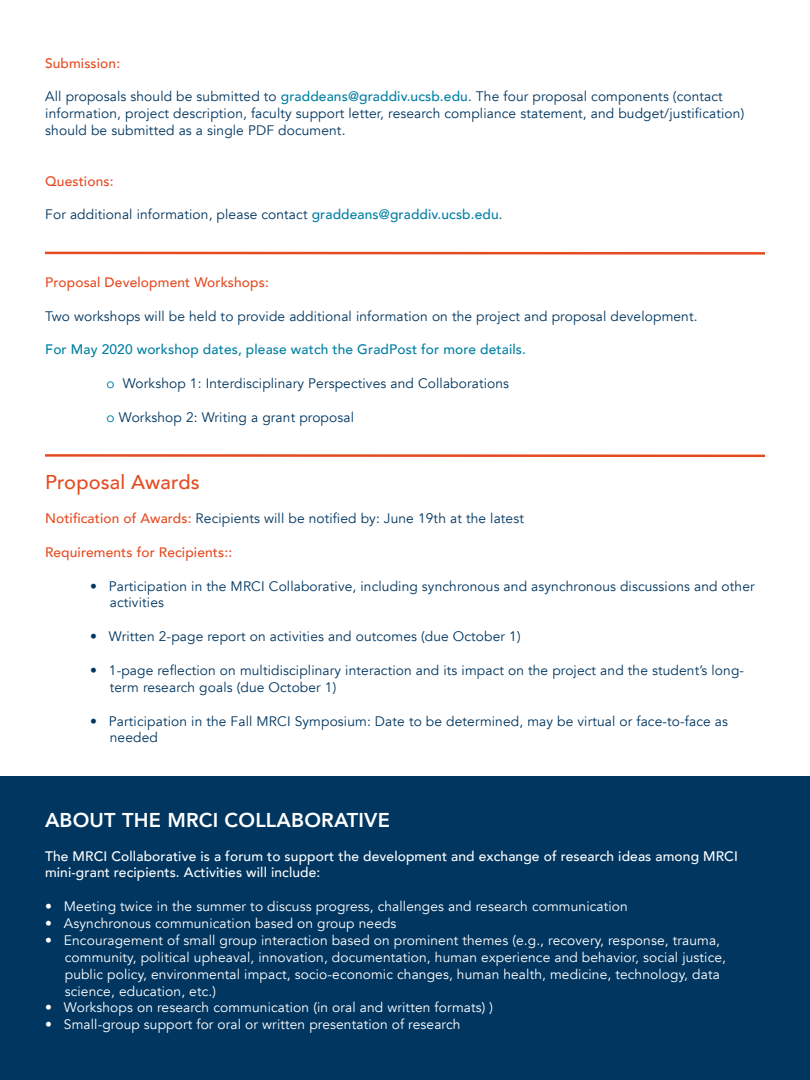
<style>
.page{position:relative;width:810px;height:1080px;background:#fff}
.page>*{position:absolute;margin:0;border:0;box-sizing:border-box;transform-origin:0 0}
.t1{font:800 20px "Avenir";letter-spacing:.01em;color:#fff}
.t2{font:500 20px "Avenir";letter-spacing:.01em;color:#e54b21}
.t3{font:13.75px/16.9px "Avenir";letter-spacing:.01em;color:#003660}
.t4{font:13.75px/16.9px "Avenir";letter-spacing:.01em;color:#fff}
.t5{font:500 13.75px/16.9px "Avenir";letter-spacing:.01em;color:#fff}
.t6{font:500 13.75px "Avenir";letter-spacing:.01em;color:#e54b21}
.t7{font:500 13.75px "Avenir";letter-spacing:.01em;color:#007fa4}
.s1{font-weight:500;color:#007fa4}
.s2{color:#007fa4}
.s3{font-weight:500;color:#e54b21}
</style>
<div class="page">
<svg style="left:45px;top:454px;width:720px;height:4px"></svg>
<div style="left:0;top:776px;width:810px;height:304px;background:#003660"></div>
<svg style="left:45px;top:251px;width:720px;height:4px;background:#ee8e73"></svg>
<p class="t6" style="left:45px;top:51px;width:77px">Submission:</p>
<p class="t3" style="left:45px;top:88px;width:700px">All proposals should be submitted to <span class="s1">graddeans@graddiv.ucsb.edu</span>. The four proposal components (contact information, project description, faculty support letter, research compliance statement, and budget/justification) should be submitted as a single PDF document.</p>
<p class="t6" style="left:45px;top:169px;width:70px">Questions:</p>
<p class="t3" style="left:45px;top:206px;width:459px">For additional information, please contact <span class="s1">graddeans@graddiv.ucsb.edu</span>.</p>
<p class="t6" style="left:45px;top:270px;width:225px">Proposal Development Workshops:</p>
<p class="t3" style="left:45px;top:308px;width:654px">Two workshops will be held to provide additional information on the project and proposal development.</p>
<p class="t7" style="left:45px;top:338px;width:482px">For May 2020 workshop dates, please watch the GradPost for more details.</p>
<p class="t3" style="left:107px;top:375px;width:404px"><span class="s2">o</span> Workshop 1: Interdisciplinary Perspectives and Collaborations</p>
<p class="t3" style="left:107px;top:409px;width:249px"><span class="s2">o</span> Workshop 2: Writing a grant proposal</p>
<h1 class="t2" style="left:45px;top:465px;width:156px">Proposal Awards</h1>
<p class="t3" style="left:45px;top:510px;width:480px"><span class="s3">Notification of Awards:</span> Recipients will be notified by: June 19th at the latest</p>
<p class="t6" style="left:45px;top:540px;width:189px">Requirements for Recipients::</p>
<p class="t3" style="left:110px;top:578px;width:646px;text-indent:-20px">• Participation in the MRCI Collaborative, including synchronous and asynchronous discussions and other activities</p>
<p class="t3" style="left:90px;top:628px;width:432px">• Written 2-page report on activities and outcomes (due October 1)</p>
<p class="t3" style="left:110px;top:662px;width:636px;text-indent:-20px">• 1-page reflection on multidisciplinary interaction and its impact on the project and the student’s long&shy;term research goals (due October 1)</p>
<p class="t3" style="left:110px;top:713px;width:620px;text-indent:-20px">• Participation in the Fall MRCI Symposium: Date to be determined, may be virtual or face-to-face as needed</p>
<h1 class="t1" style="left:45px;top:804px;width:347px">ABOUT THE MRCI COLLABORATIVE</h1>
<p class="t5" style="left:45px;top:847px;width:694px">The MRCI Collaborative is a forum to support the development and exchange of research ideas among MRCI mini-grant recipients. Activities will include:</p>
<p class="t4" style="left:45px;top:898px;width:584px">• Meeting twice in the summer to discuss progress, challenges and research communication</p>
<p class="t4" style="left:45px;top:915px;width:353px">• Asynchronous communication based on group needs</p>
<p class="t4" style="left:65px;top:932px;width:663px;text-indent:-20px">• Encouragement of small group interaction based on prominent themes (e.g., recovery, response, trauma, community, political upheaval, innovation, documentation, human experience and behavior, social justice, public policy, environmental impact, socio-economic changes, human health, medicine, technology, data science, education, etc.)</p>
<p class="t4" style="left:45px;top:1000px;width:450px">• Workshops on research communication (in oral and written formats) )</p>
<p class="t4" style="left:45px;top:1016px;width:417px">• Small-group support for oral or written presentation of research</p>
</div>
